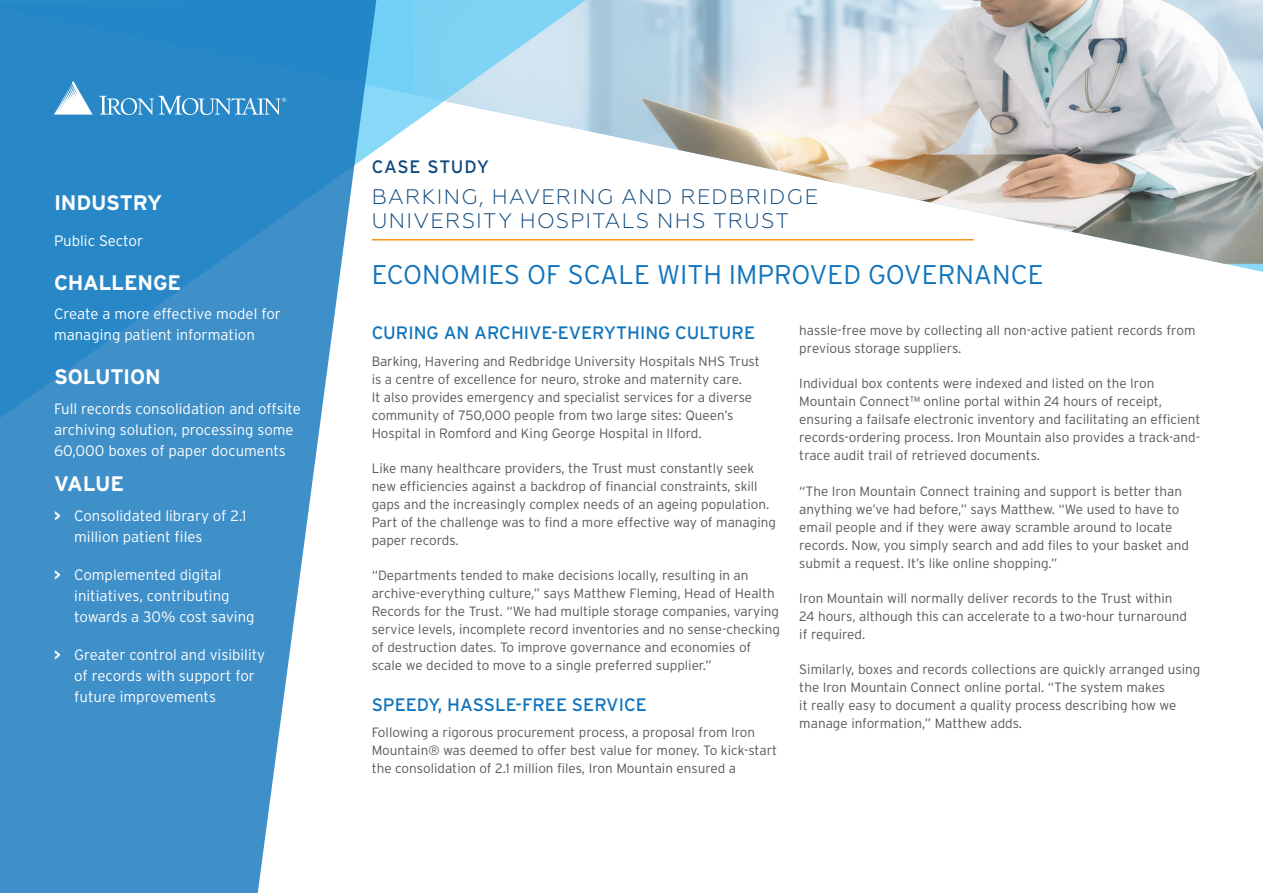
<style>
.page{position:relative;width:1263px;height:893px;background:#fff}
.page>*{position:absolute;margin:0;border:0;box-sizing:border-box;transform-origin:0 0}
.SubHeadline_Text{font:300 27px "Interstate";color:#1074bc}
.Headline_Text{font:300 21px/24px "Geometria";letter-spacing:.065em;color:#0d477c}
.Sidebar_Header_-Whit{font:700 21px "Interstate";letter-spacing:-.015em;color:#fff}
.Body_Header{font:18px "Interstate";color:#1074bc}
.CASE_STUDY{font:18px "Interstate";letter-spacing:.04em;color:#0d477c}
.Sidebar_Header_-Whit-2{font:300 15px/21px "Interstate";color:#fff}
.Sidebar_Copy_-_white{font:300 15px/21px "Interstate";color:#fff}
.Body_Copy{font:300 13.5px/18px "Interstate";color:#57585a}
.s1{font-weight:700}
</style>
<div class="page">
<img style="left:598px;top:0;width:665px;height:264px">
<svg style="left:378px;top:0;width:220px;height:241px"></svg>
<svg style="left:0;top:0;width:378px;height:893px;fill:#3f8fc9"></svg>
<svg style="left:99px;top:96px;width:187px;height:19px;background:#5ca4d4"></svg>
<svg style="left:54px;top:81px;width:39px;height:34px"></svg>
<hr style="left:372px;top:239px;width:602px;height:1px;background:#f7931d">
<p class="Sidebar_Header_-Whit" style="left:54px;top:190px;width:110px">INDUSTRY</p>
<p class="Sidebar_Copy_-_white" style="left:54px;top:230px;width:91px">Public Sector</p>
<p class="Sidebar_Header_-Whit" style="left:54px;top:269px;width:129px">CHALLENGE</p>
<p class="Sidebar_Copy_-_white" style="left:54px;top:303px;width:228px">Create a more effective model for managing patient information</p>
<p class="Sidebar_Header_-Whit" style="left:54px;top:364px;width:108px">SOLUTION</p>
<p class="Sidebar_Header_-Whit-2" style="left:54px;top:398px;width:248px">Full records consolidation and offsite archiving solution, processing some<br>60,000 boxes of paper documents</p>
<p class="Sidebar_Header_-Whit" style="left:54px;top:471px;width:72px">VALUE</p>
<p class="Sidebar_Header_-Whit-2" style="left:74px;top:505px;width:174px;text-indent:-20px"><span class="s1">&gt;</span> Consolidated library of 2.1 million patient files</p>
<p class="Sidebar_Header_-Whit-2" style="left:74px;top:564px;width:182px;text-indent:-20px"><span class="s1">&gt;</span> Complemented digital initiatives, contributing towards a 30% cost saving</p>
<p class="Sidebar_Header_-Whit-2" style="left:74px;top:644px;width:192px;text-indent:-20px"><span class="s1">&gt;</span> Greater control and visibility of records with support for future improvements</p>
<p class="CASE_STUDY" style="left:372px;top:157px;width:119px">CASE STUDY</p>
<p class="Headline_Text" style="left:372px;top:185px;width:448px">BARKING, HAVERING AND REDBRIDGE<br>UNIVERSITY HOSPITALS NHS TRUST</p>
<p class="SubHeadline_Text" style="left:372px;top:260px;width:673px">ECONOMIES OF SCALE WITH IMPROVED GOVERNANCE</p>
<p class="Body_Header" style="left:372px;top:323px;width:385px">CURING AN ARCHIVE-EVERYTHING CULTURE</p>
<p class="Body_Copy" style="left:372px;top:352px;width:390px">Barking, Havering and Redbridge University Hospitals NHS Trust is a centre of excellence for neuro, stroke and maternity care.<br>It also provides emergency and specialist services for a diverse community of 750,000 people from two large sites: Queen’s Hospital in Romford and King George Hospital in Ilford.</p>
<p class="Body_Copy" style="left:372px;top:459px;width:406px">Like many healthcare providers, the Trust must constantly seek new efficiencies against a backdrop of financial constraints, skill gaps and the increasingly complex needs of an ageing population.<br>Part of the challenge was to find a more effective way of managing paper records.</p>
<p class="Body_Copy" style="left:372px;top:566px;width:410px">“Departments tended to make decisions locally, resulting in an archive-everything culture,” says Matthew Fleming, Head of Health Records for the Trust. “We had multiple storage companies, varying service levels, incomplete record inventories and no sense-checking of destruction dates. To improve governance and economies of scale we decided to move to a single preferred supplier.”</p>
<p class="Body_Header" style="left:372px;top:694px;width:277px">SPEEDY, HASSLE-FREE SERVICE</p>
<p class="Body_Copy" style="left:372px;top:723px;width:407px">Following a rigorous procurement process, a proposal from Iron<br>Mountain® was deemed to offer best value for money. To kick-start the consolidation of 2.1 million files, Iron Mountain ensured a</p>
<p class="Body_Copy" style="left:799px;top:322px;width:398px">hassle-free move by collecting all non-active patient records from previous storage suppliers.</p>
<p class="Body_Copy" style="left:799px;top:375px;width:403px">Individual box contents were indexed and listed on the Iron Mountain Connect™ online portal within 24 hours of receipt, ensuring a failsafe electronic inventory and facilitating an efficient records-ordering process. Iron Mountain also provides a track-and&shy;trace audit trail of retrieved documents.</p>
<p class="Body_Copy" style="left:799px;top:482px;width:391px">“The Iron Mountain Connect training and support is better than anything we’ve had before,” says Matthew. “We used to have to email people and if they were away scramble around to locate records. Now, you simply search and add files to your basket and submit a request. It’s like online shopping.”</p>
<p class="Body_Copy" style="left:799px;top:589px;width:389px">Iron Mountain will normally deliver records to the Trust within<br>24 hours, although this can accelerate to a two-hour turnaround if required.</p>
<p class="Body_Copy" style="left:799px;top:660px;width:403px">Similarly, boxes and records collections are quickly arranged using the Iron Mountain Connect online portal. “The system makes<br>it really easy to document a quality process describing how we manage information,” Matthew adds.</p>
</div>
